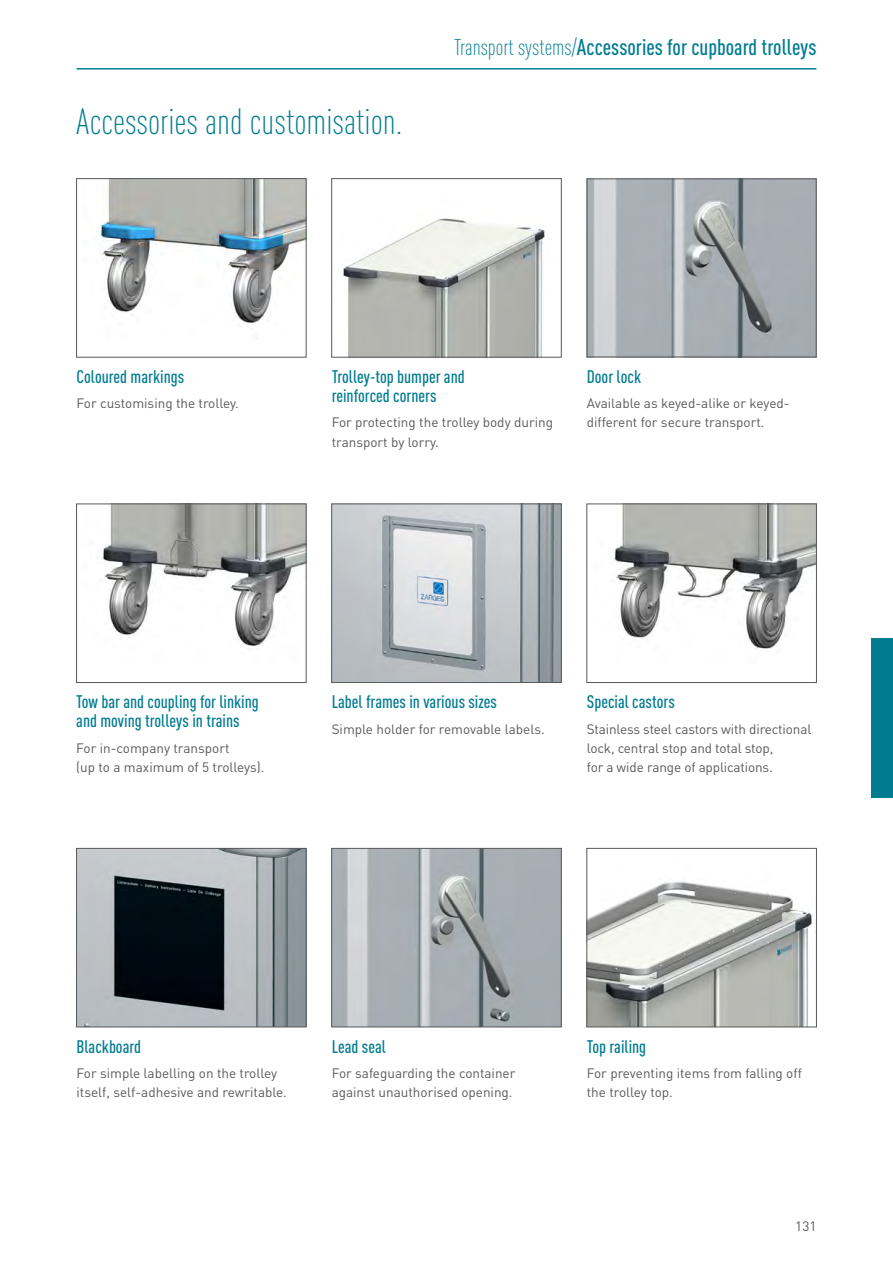
<style>
.page{position:relative;width:893px;height:1263px;background:#fff}
.page>*{position:absolute;margin:0;border:0;box-sizing:border-box;transform-origin:0 0}
.HEADLINE_1{font:300 condensed 36px "DIN Pro";color:#007c91}
.Subheadline_Medium{font:500 condensed 22.5px "DIN Pro";color:#007c91}
.Subheadline_Medium-2{font:500 condensed 18px/19.2px "DIN Pro";color:#007c91}
.Copy{font:13.5px/19.2px "DIN Pro";color:#58595b}
.s1{font-weight:300}
</style>
<div class="page">
<hr style="left:77px;top:68px;width:739px;height:2px;background:#007c91">
<div style="left:872px;top:638px;width:21px;height:159px;background:#007c91"></div>
<img style="left:98px;top:180px;width:206px;height:144px">
<div style="left:76px;top:178px;width:230px;height:179px;border:1px solid #58595b"></div>
<img style="left:342px;top:218px;width:203px;height:137px">
<div style="left:331px;top:178px;width:231px;height:179px;border:1px solid #58595b"></div>
<img style="left:589px;top:181px;width:225px;height:174px">
<div style="left:587px;top:179px;width:229px;height:178px;border:1px solid #58595b"></div>
<img style="left:97px;top:506px;width:207px;height:141px">
<div style="left:76px;top:504px;width:230px;height:179px;border:1px solid #58595b"></div>
<img style="left:333px;top:506px;width:227px;height:175px">
<div style="left:331px;top:504px;width:231px;height:179px;border:1px solid #58595b"></div>
<img style="left:614px;top:506px;width:201px;height:143px">
<div style="left:587px;top:504px;width:230px;height:179px;border:1px solid #58595b"></div>
<img style="left:333px;top:850px;width:227px;height:175px">
<div style="left:331px;top:848px;width:231px;height:179px;border:1px solid #58595b"></div>
<img style="left:589px;top:881px;width:224px;height:144px">
<div style="left:587px;top:848px;width:230px;height:179px;border:1px solid #58595b"></div>
<img style="left:78px;top:850px;width:226px;height:175px">
<div style="left:76px;top:848px;width:230px;height:179px;border:1px solid #58595b"></div>
<p class="HEADLINE_1" style="left:77px;top:101px;width:327px">Accessories and customisation.</p>
<p class="Subheadline_Medium" style="left:454px;top:34px;width:364px"><span class="s1">Transport systems/</span>Accessories for cupboard trolleys</p>
<p class="Subheadline_Medium-2" style="left:77px;top:366px;width:109px">Coloured markings</p>
<p class="Copy" style="left:77px;top:393px;width:164px">For customising the trolley.</p>
<p class="Subheadline_Medium-2" style="left:332px;top:366px;width:135px">Trolley-top bumper and reinforced corners</p>
<p class="Copy" style="left:332px;top:412px;width:223px">For protecting the trolley body during transport by lorry.</p>
<p class="Subheadline_Medium-2" style="left:587px;top:366px;width:56px">Door lock</p>
<p class="Copy" style="left:587px;top:393px;width:204px">Available as keyed-alike or keyed&shy;different for secure transport.</p>
<p class="Subheadline_Medium-2" style="left:76px;top:692px;width:184px">Tow bar and coupling for linking and moving trolleys in trains</p>
<p class="Copy" style="left:76px;top:738px;width:190px">For in-company transport<br>(up to a maximum of 5 trolleys).</p>
<p class="Subheadline_Medium-2" style="left:332px;top:692px;width:167px">Label frames in various sizes</p>
<p class="Copy" style="left:332px;top:718px;width:215px">Simple holder for removable labels.</p>
<p class="Subheadline_Medium-2" style="left:587px;top:692px;width:90px">Special castors</p>
<p class="Copy" style="left:587px;top:718px;width:226px">Stainless steel castors with directional lock, central stop and total stop,<br>for a wide range of applications.</p>
<p class="Subheadline_Medium-2" style="left:77px;top:1036px;width:66px">Blackboard</p>
<p class="Copy" style="left:77px;top:1063px;width:212px">For simple labelling on the trolley itself, self-adhesive and rewritable.</p>
<p class="Subheadline_Medium-2" style="left:332px;top:1036px;width:56px">Lead seal</p>
<p class="Copy" style="left:332px;top:1063px;width:185px">For safeguarding the container against unauthorised opening.</p>
<p class="Subheadline_Medium-2" style="left:587px;top:1036px;width:61px">Top railing</p>
<p class="Copy" style="left:587px;top:1063px;width:217px">For preventing items from falling off the trolley top.</p>
<p class="Copy" style="left:795px;top:1216px;width:23px">131</p>
</div>
